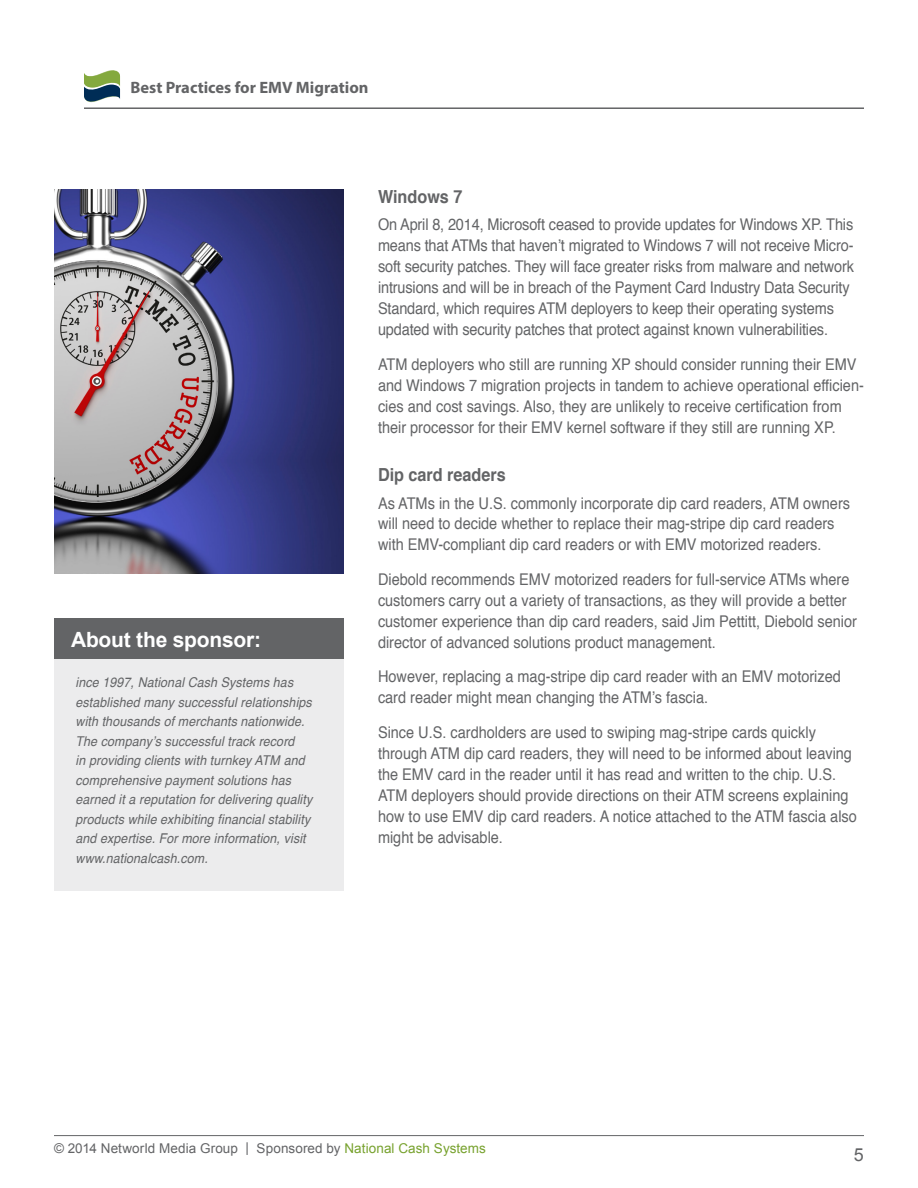
<style>
.page{position:relative;width:918px;height:1188px;background:#fff}
.page>*{position:absolute;margin:0;border:0;box-sizing:border-box;transform-origin:0 0}
.t1{font:700 21px "Arial";letter-spacing:-.01em;color:#fff}
.t2{font:700 18px "Helvetica";color:#636466;scale:.9 1}
.t3{font:18px "Arial";color:#636466}
.t4{font:700 16.5px "Myriad Pro";color:#636466}
.t5{font:16.2px/21px "Helvetica";color:#636466;scale:.9 1}
.t6{font:italic 13.5px/19.5px "Helvetica";letter-spacing:.01em;color:#636466;scale:.92 1}
.t7{font:13.5px "Arial";letter-spacing:.01em;color:#636466}
.s1{color:#78a22f}
</style>
<div class="page">
<hr style="left:84px;top:107px;width:780px;height:2px;background:#636466">
<hr style="left:54px;top:1135px;width:810px;height:1px;background:#636466">
<svg style="left:84px;top:70px;width:36px;height:33px"></svg>
<div style="left:54px;top:657px;width:289px;height:233px;background:#ececed"></div>
<div style="left:54px;top:618px;width:289px;height:41px;background:#636466"></div>
<img style="left:54px;top:189px;width:289px;height:385px">
<p class="t4" style="left:130px;top:76px;width:240px">Best Practices for EMV Migration</p>
<p class="t1" style="left:71px;top:626px;width:192px">About the sponsor:</p>
<p class="t6" style="left:76px;top:673px;width:259px">ince 1997, National Cash Systems has established many successful relationships with thousands of merchants nationwide.<br>The company’s successful track record<br>in providing clients with turnkey ATM and comprehensive payment solutions has earned it a reputation for delivering quality products while exhibiting financial stability and expertise. For more information, visit www.nationalcash.com.</p>
<p class="t2" style="left:378px;top:182px;width:95px">Windows 7</p>
<p class="t5" style="left:378px;top:215px;width:530px">On April 8, 2014, Microsoft ceased to provide updates for Windows XP. This means that ATMs that haven’t migrated to Windows 7 will not receive Micro&shy;soft security patches. They will face greater risks from malware and network intrusions and will be in breach of the Payment Card Industry Data Security Standard, which requires ATM deployers to keep their operating systems updated with security patches that protect against known vulnerabilities.</p>
<p class="t5" style="left:378px;top:354px;width:541px">ATM deployers who still are running XP should consider running their EMV and Windows 7 migration projects in tandem to achieve operational efficien&shy;cies and cost savings. Also, they are unlikely to receive certification from their processor for their EMV kernel software if they still are running XP.</p>
<p class="t2" style="left:378px;top:460px;width:144px">Dip card readers</p>
<p class="t5" style="left:378px;top:493px;width:526px">As ATMs in the U.S. commonly incorporate dip card readers, ATM owners will need to decide whether to replace their mag-stripe dip card readers with EMV-compliant dip card readers or with EMV motorized readers.</p>
<p class="t5" style="left:378px;top:569px;width:534px">Diebold recommends EMV motorized readers for full-service ATMs where customers carry out a variety of transactions, as they will provide a better customer experience than dip card readers, said Jim Pettitt, Diebold senior director of advanced solutions product management.</p>
<p class="t5" style="left:378px;top:667px;width:516px">However, replacing a mag-stripe dip card reader with an EMV motorized card reader might mean changing the ATM’s fascia.</p>
<p class="t5" style="left:378px;top:722px;width:534px">Since U.S. cardholders are used to swiping mag-stripe cards quickly through ATM dip card readers, they will need to be informed about leaving the EMV card in the reader until it has read and written to the chip. U.S.<br>ATM deployers should provide directions on their ATM screens explaining how to use EMV dip card readers. A notice attached to the ATM fascia also might be advisable.</p>
<p class="t7" style="left:54px;top:1140px;width:433px">© 2014 Networld Media Group | Sponsored by <span class="s1">National Cash Systems</span></p>
<p class="t3" style="left:854px;top:1143px;width:12px">5</p>
</div>
